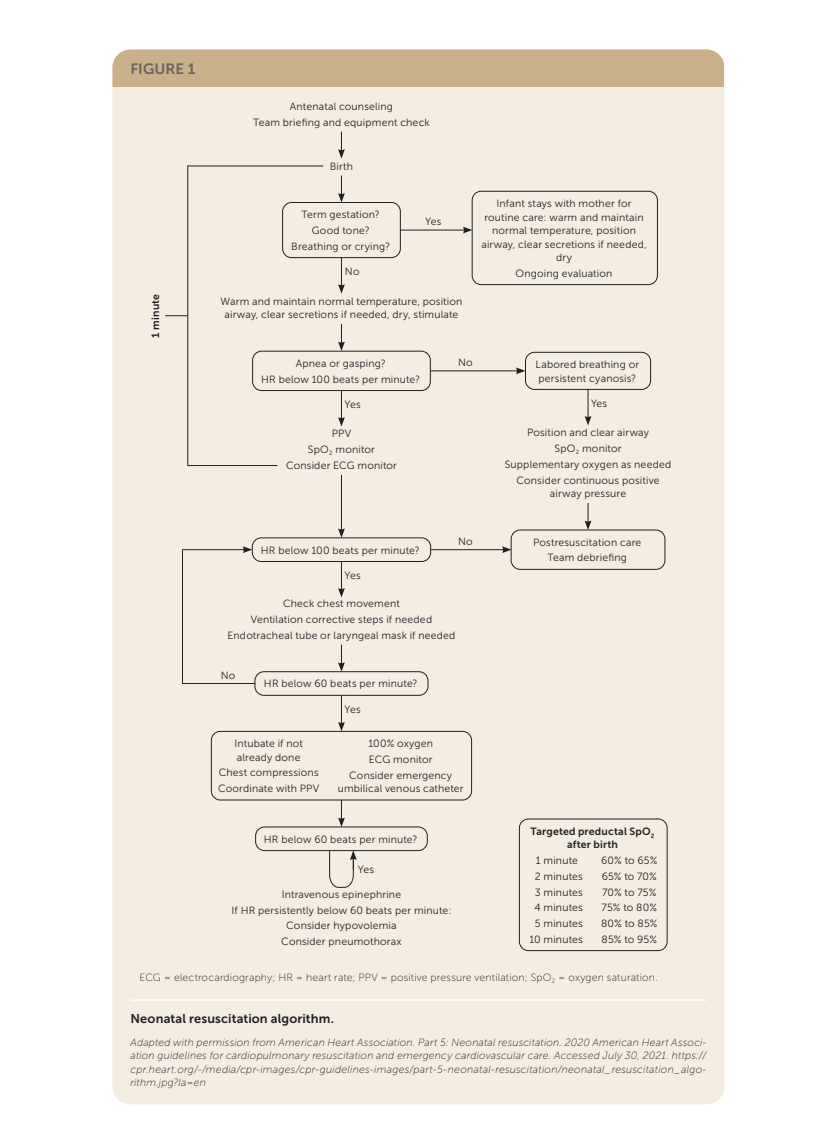
<style>
.page{position:relative;width:837px;height:1134px;background:#fff}
.page>*{position:absolute;margin:0;border:0;box-sizing:border-box;transform-origin:0 0}
.figure{font:15px "Museo Sans 700";letter-spacing:.005em;color:#6b6360}
.fig_legend{font:12.75px "Museo Sans 700";letter-spacing:.01em;color:#231f20}
.fig_text{font:10.5px/13.5px "Museo Sans 300";letter-spacing:.015em;color:#231f20;text-align:center}
.table_fig_note{font:italic 10.5px/13.5px "Museo Sans 100";letter-spacing:.02em;color:#231f20;text-align:justify}
.table_fig_note-2{font:10.5px "Museo Sans 100";letter-spacing:.02em;color:#231f20}
.fig_text-2{font:10.5px/13.5px "Museo Sans 700";letter-spacing:.015em;color:#231f20;text-align:center}
</style>
<div class="page">
<div style="left:112px;top:50px;width:612px;height:1054px;background:#f3ede2;border-radius:18px"></div>
<div style="left:112px;top:50px;width:612px;height:37px;background:#c8b08b"></div>
<hr style="left:130px;top:999px;width:576px;height:2px;background:#fff">
<div style="left:282px;top:202px;width:119px;height:56px;border:1px solid #231f20;border-radius:9px"></div>
<div style="left:472px;top:191px;width:186px;height:94px;border:1px solid #231f20;border-radius:9px"></div>
<div style="left:252px;top:351px;width:179px;height:40px;border:1px solid #231f20;border-radius:9px"></div>
<div style="left:519px;top:819px;width:149px;height:132px;border:1px solid #231f20;border-radius:9px"></div>
<hr style="left:400px;top:230px;width:65px;height:1px;background:#231f20">
<svg style="left:463px;top:227px;width:9px;height:7px"></svg>
<svg style="left:338px;top:258px;width:7px;height:36px"></svg>
<svg style="left:338px;top:391px;width:7px;height:36px"></svg>
<div style="left:511px;top:530px;width:154px;height:40px;border:1px solid #231f20;border-radius:9px"></div>
<div style="left:255px;top:671px;width:173px;height:25px;border:1px solid #231f20;border-radius:9px"></div>
<div style="left:211px;top:731px;width:261px;height:69px;border:1px solid #231f20;border-radius:9px"></div>
<hr style="left:182px;top:550px;width:1px;height:134px;background:#231f20">
<svg style="left:338px;top:695px;width:7px;height:36px"></svg>
<div style="left:255px;top:827px;width:173px;height:24px;border:1px solid #231f20;border-radius:9px"></div>
<svg style="left:338px;top:800px;width:7px;height:27px"></svg>
<svg style="left:338px;top:645px;width:7px;height:27px"></svg>
<div style="left:252px;top:537px;width:179px;height:25px;border:1px solid #231f20;border-radius:9px"></div>
<hr style="left:341px;top:475px;width:1px;height:56px;background:#231f20">
<svg style="left:338px;top:528px;width:7px;height:10px"></svg>
<svg style="left:338px;top:324px;width:7px;height:27px"></svg>
<svg style="left:338px;top:132px;width:7px;height:27px"></svg>
<svg style="left:338px;top:176px;width:7px;height:26px"></svg>
<div style="left:525px;top:352px;width:126px;height:38px;border:1px solid #231f20;border-radius:9px"></div>
<svg style="left:338px;top:561px;width:7px;height:36px"></svg>
<svg style="left:585px;top:503px;width:7px;height:27px"></svg>
<hr style="left:430px;top:370px;width:88px;height:1px;background:#231f20">
<svg style="left:516px;top:367px;width:9px;height:7px"></svg>
<svg style="left:585px;top:389px;width:7px;height:36px"></svg>
<hr style="left:431px;top:549px;width:73px;height:1px;background:#231f20">
<svg style="left:502px;top:546px;width:10px;height:7px"></svg>
<hr style="left:183px;top:683px;width:72px;height:1px;background:#231f20">
<hr style="left:182px;top:549px;width:63px;height:1px;background:#231f20">
<svg style="left:243px;top:546px;width:9px;height:7px"></svg>
<svg style="left:329px;top:850px;width:28px;height:38px"></svg>
<svg style="left:165px;top:315px;width:22px;height:1px"></svg>
<hr style="left:187px;top:166px;width:1px;height:300px;background:#231f20">
<hr style="left:188px;top:465px;width:89px;height:1px;background:#231f20">
<hr style="left:188px;top:166px;width:135px;height:1px;background:#231f20">
<p class="figure" style="left:130px;top:61px;width:66px">FIGURE 1</p>
<p class="fig_text" style="left:290px;top:100px;width:105px">Antenatal counseling</p>
<p class="fig_text" style="left:253px;top:115px;width:178px">Team briefing and equipment check</p>
<p class="fig_text" style="left:330px;top:159px;width:25px">Birth</p>
<p class="fig_text" style="left:302px;top:208px;width:80px">Term gestation?</p>
<p class="fig_text" style="left:312px;top:224px;width:60px">Good tone?</p>
<p class="fig_text" style="left:291px;top:239px;width:100px">Breathing or crying?</p>
<p class="fig_text" style="left:345px;top:264px;width:16px">No</p>
<p class="fig_text" style="left:425px;top:215px;width:18px">Yes</p>
<p class="fig_text-2" style="left:149px;top:338px;width:45px;rotate:-90deg">1 minute</p>
<p class="fig_text" style="left:221px;top:294px;width:243px">Warm and maintain normal temperature, position airway, clear secretions if needed, dry, stimulate</p>
<p class="fig_text" style="left:296px;top:357px;width:92px">Apnea or gasping?</p>
<p class="fig_text" style="left:261px;top:372px;width:161px">HR below 100 beats per minute?</p>
<p class="fig_text" style="left:458px;top:356px;width:16px">No</p>
<p class="fig_text" style="left:344px;top:397px;width:18px">Yes</p>
<p class="fig_text" style="left:332px;top:427px;width:21px">PPV</p>
<p class="fig_text" style="left:308px;top:443px;width:69px">SpO<sub>2</sub> monitor</p>
<p class="fig_text" style="left:286px;top:459px;width:112px">Consider ECG monitor</p>
<p class="fig_text" style="left:481px;top:197px;width:167px">Infant stays with mother for routine care: warm and maintain normal temperature, position airway, clear secretions if needed, dry</p>
<p class="fig_text" style="left:516px;top:266px;width:98px">Ongoing evaluation</p>
<p class="fig_text" style="left:536px;top:358px;width:105px;text-align:left">Labored breathing or persistent cyanosis?</p>
<p class="fig_text" style="left:591px;top:396px;width:18px">Yes</p>
<p class="fig_text" style="left:527px;top:426px;width:123px">Position and clear airway</p>
<p class="fig_text" style="left:555px;top:442px;width:69px">SpO<sub>2</sub> monitor</p>
<p class="fig_text" style="left:505px;top:457px;width:168px">Supplementary oxygen as needed</p>
<p class="fig_text" style="left:516px;top:473px;width:145px">Consider continuous positive airway pressure</p>
<p class="fig_text" style="left:261px;top:543px;width:161px">HR below 100 beats per minute?</p>
<p class="fig_text" style="left:344px;top:568px;width:18px">Yes</p>
<p class="fig_text" style="left:458px;top:535px;width:16px">No</p>
<p class="fig_text" style="left:283px;top:597px;width:118px">Check chest movement</p>
<p class="fig_text" style="left:251px;top:613px;width:183px">Ventilation corrective steps if needed</p>
<p class="fig_text" style="left:227px;top:628px;width:230px">Endotracheal tube or laryngeal mask if needed</p>
<p class="fig_text" style="left:264px;top:677px;width:155px">HR below 60 beats per minute?</p>
<p class="fig_text" style="left:221px;top:669px;width:16px">No</p>
<p class="fig_text" style="left:234px;top:737px;width:70px;text-align:left">Intubate if not already done</p>
<p class="fig_text" style="left:219px;top:766px;width:101px">Chest compressions</p>
<p class="fig_text" style="left:218px;top:782px;width:103px">Coordinate with PPV</p>
<p class="fig_text" style="left:344px;top:702px;width:18px">Yes</p>
<p class="fig_text" style="left:368px;top:737px;width:66px">100% oxygen</p>
<p class="fig_text" style="left:369px;top:753px;width:65px">ECG monitor</p>
<p class="fig_text" style="left:338px;top:768px;width:128px">Consider emergency umbilical venous catheter</p>
<p class="fig_text" style="left:264px;top:832px;width:155px">HR below 60 beats per minute?</p>
<p class="fig_text" style="left:358px;top:863px;width:18px">Yes</p>
<p class="fig_text" style="left:282px;top:888px;width:121px">Intravenous epinephrine</p>
<p class="fig_text" style="left:232px;top:903px;width:221px">If HR persistently below 60 beats per minute:</p>
<p class="fig_text" style="left:286px;top:919px;width:112px">Consider hypovolemia</p>
<p class="fig_text" style="left:281px;top:935px;width:122px">Consider pneumothorax</p>
<p class="fig_text" style="left:533px;top:535px;width:110px">Postresuscitation care</p>
<p class="fig_text" style="left:548px;top:551px;width:81px">Team debriefing</p>
<p class="fig_text-2" style="left:531px;top:824px;width:125px">Targeted preductal SpO<sub>2 </sub>after birth</p>
<p class="fig_text" style="left:536px;top:854px;width:44px">1 minute</p>
<p class="fig_text" style="left:601px;top:854px;width:58px">60% to 65%</p>
<p class="fig_text" style="left:535px;top:869px;width:49px">2 minutes</p>
<p class="fig_text" style="left:602px;top:869px;width:57px">65% to 70%</p>
<p class="fig_text" style="left:535px;top:885px;width:49px">3 minutes</p>
<p class="fig_text" style="left:602px;top:885px;width:56px">70% to 75%</p>
<p class="fig_text" style="left:535px;top:901px;width:50px">4 minutes</p>
<p class="fig_text" style="left:602px;top:901px;width:57px">75% to 80%</p>
<p class="fig_text" style="left:535px;top:917px;width:49px">5 minutes</p>
<p class="fig_text" style="left:601px;top:917px;width:58px">80% to 85%</p>
<p class="fig_text" style="left:529px;top:932px;width:55px">10 minutes</p>
<p class="fig_text" style="left:602px;top:932px;width:57px">85% to 95%</p>
<p class="table_fig_note-2" style="left:140px;top:972px;width:520px">ECG = electrocardiography; HR = heart rate; PPV = positive pressure ventilation; SpO<sub>2</sub> = oxygen saturation.</p>
<p class="fig_legend" style="left:130px;top:1012px;width:205px">Neonatal resuscitation algorithm.</p>
<p class="table_fig_note" style="left:130px;top:1036px;width:578px">Adapted with permission from American Heart Association. Part 5: Neonatal resuscitation. 2020 American Heart Associ&shy;ation guidelines for cardiopulmonary resuscitation and emergency cardiovascular care. Accessed July 30, 2021. https:// cpr.heart.org/-/media/cpr-images/cpr-guidelines-images/part-5-neonatal-resuscitation/neonatal_resuscitation_algo&shy;rithm.jpg?la=en</p>
</div>
